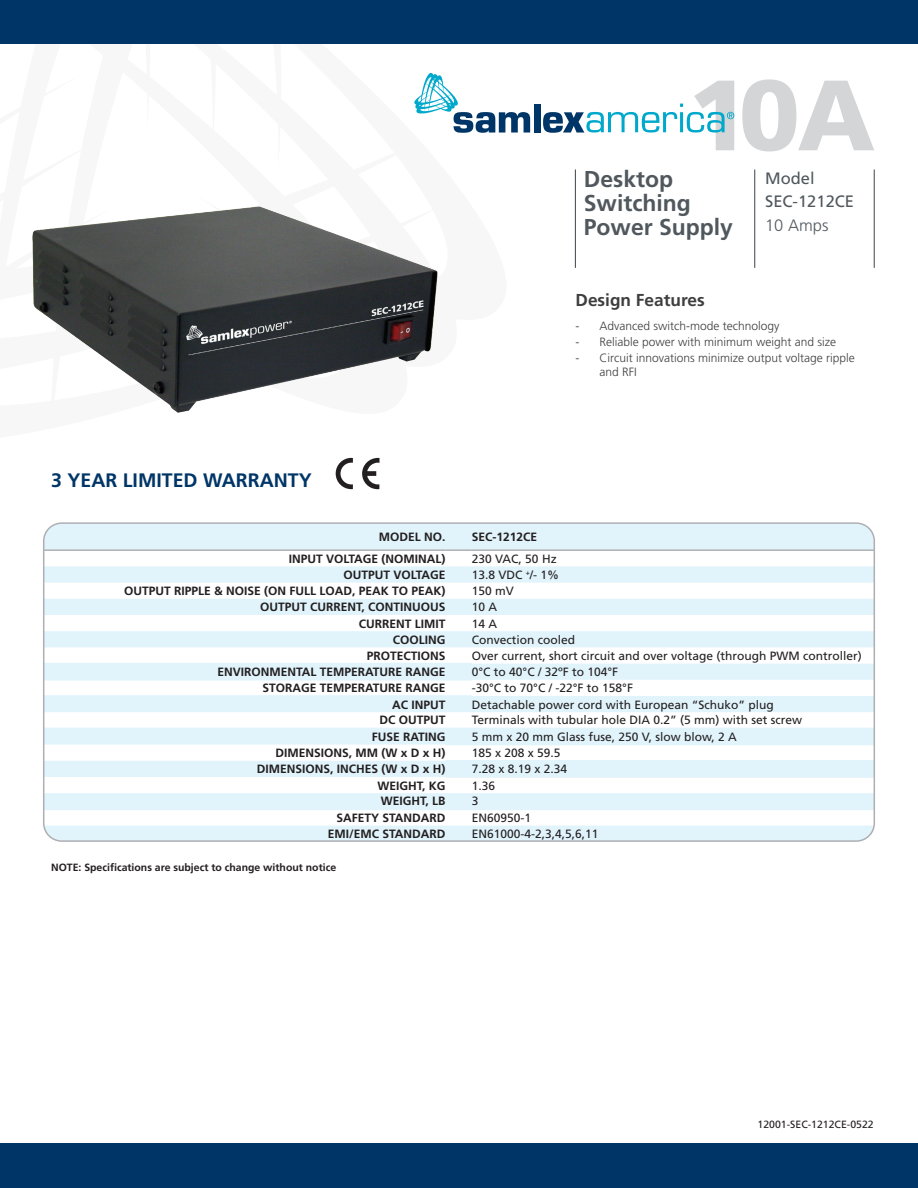
<style>
.page{position:relative;width:918px;height:1188px;background:#fff}
.page>*{position:absolute;margin:0;border:0;box-sizing:border-box;transform-origin:0 0}
.t1{font:900 99.75px "Frutiger LT Std";color:#d4d5d7}
.t2{font:700 22.95px/24px "Frutiger LT Std";color:#50585e}
.t3{font:700 19.5px "Frutiger LT Std";color:#003667}
.t4{font:700 17.25px "Frutiger LT Std";color:#3e3e3f}
.t5{font:16.5px/23.4px "Frutiger LT Std";color:#50585e}
.t6{font:300 16.5px "Frutiger LT Std";color:#50585e}
.t7{font:12px "Frutiger LT Std";color:#231f20}
.t8{font:700 12px "Frutiger LT Std";color:#231f20}
.t9{font:300 12px/13.5px "Frutiger LT Std";color:#3e3e3f}
.t10{font:700 10.5px "Frutiger LT Std";color:#231f20}
.t11{font:10.5px "Frutiger LT Std";color:#231f20}
</style>
<div class="page">
<svg style="left:46px;top:525px;width:826px;height:314px;fill:#e1f4fc"></svg>
<hr style="left:44px;top:809px;width:402px;height:1px;background:#e1f4fc">
<svg style="left:446px;top:744px;width:26px;height:1px"></svg>
<hr style="left:472px;top:744px;width:402px;height:1px;background:#e1f4fc">
<hr style="left:446px;top:760px;width:26px;height:2px;background:#e1f4fc">
<hr style="left:472px;top:760px;width:402px;height:2px;background:#e1f4fc">
<hr style="left:446px;top:776px;width:26px;height:2px;background:#e1f4fc">
<hr style="left:472px;top:776px;width:402px;height:2px;background:#e1f4fc">
<svg style="left:446px;top:809px;width:26px;height:1px"></svg>
<hr style="left:472px;top:809px;width:402px;height:1px;background:#e1f4fc">
<hr style="left:44px;top:663px;width:402px;height:1px;background:#e1f4fc">
<svg style="left:446px;top:663px;width:26px;height:1px"></svg>
<hr style="left:44px;top:679px;width:402px;height:2px;background:#e1f4fc">
<hr style="left:446px;top:679px;width:26px;height:2px;background:#e1f4fc">
<hr style="left:44px;top:695px;width:402px;height:2px;background:#e1f4fc">
<hr style="left:446px;top:695px;width:26px;height:2px;background:#e1f4fc">
<hr style="left:44px;top:728px;width:402px;height:1px;background:#e1f4fc">
<svg style="left:446px;top:728px;width:26px;height:1px"></svg>
<hr style="left:472px;top:728px;width:402px;height:1px;background:#e1f4fc">
<hr style="left:44px;top:549px;width:402px;height:2px;background:#aeafb3">
<hr style="left:446px;top:549px;width:26px;height:2px;background:#aeafb3">
<hr style="left:472px;top:549px;width:402px;height:2px;background:#aeafb3">
<div style="left:43px;top:522px;width:832px;height:320px;border:2px solid #aeafb3;border-radius:18px"></div>
<svg style="left:362px;top:458px;width:18px;height:31px"></svg>
<svg style="left:336px;top:458px;width:17px;height:31px"></svg>
<div style="left:0;top:0;width:918px;height:43px;background:#003667"></div>
<div style="left:0;top:1143px;width:918px;height:45px;background:#003667"></div>
<hr style="left:575px;top:170px;width:1px;height:98px;background:#50585e">
<hr style="left:754px;top:170px;width:1px;height:98px;background:#50585e">
<hr style="left:874px;top:170px;width:1px;height:98px;background:#50585e">
<div style="left:534px;top:104px;width:6px;height:29px;background:#003667"></div>
<svg style="left:414px;top:73px;width:116px;height:60px"></svg>
<svg style="left:543px;top:104px;width:191px;height:29px"></svg>
<img style="left:32px;top:206px;width:406px;height:207px">
<h1 class="t1" style="left:688px;top:55px;width:189px">10A</h1>
<h2 class="t2" style="left:584px;top:167px;width:91px">Desktop</h2>
<h2 class="t2" style="left:584px;top:191px;width:151px">Switching<br>Power Supply</h2>
<h3 class="t5" style="left:765px;top:167px;width:90px">Model<br>SEC-1212CE</h3>
<h3 class="t6" style="left:765px;top:216px;width:65px">10 Amps</h3>
<h3 class="t3" style="left:51px;top:468px;width:262px">3 YEAR LIMITED WARRANTY</h3>
<h3 class="t4" style="left:576px;top:289px;width:131px">Design Features</h3>
<p class="t9" style="left:576px;top:319px;width:206px">- Advanced switch-mode technology</p>
<p class="t9" style="left:576px;top:335px;width:262px">- Reliable power with minimum weight and size</p>
<p class="t9" style="left:600px;top:352px;width:257px;text-indent:-24px">- Circuit innovations minimize output voltage ripple and RFI</p>
<p class="t8" style="left:379px;top:530px;width:68px">MODEL NO.</p>
<p class="t8" style="left:472px;top:530px;width:67px">SEC-1212CE</p>
<p class="t8" style="left:289px;top:552px;width:158px">INPUT VOLTAGE (NOMINAL)</p>
<p class="t7" style="left:472px;top:552px;width:86px">230 VAC, 50 Hz</p>
<p class="t8" style="left:344px;top:568px;width:103px">OUTPUT VOLTAGE</p>
<p class="t7" style="left:472px;top:568px;width:89px">13.8 VDC <sup>+</sup>/- 1%</p>
<p class="t8" style="left:124px;top:584px;width:323px">OUTPUT RIPPLE &amp; NOISE (ON FULL LOAD, PEAK TO PEAK)</p>
<p class="t7" style="left:472px;top:584px;width:44px">150 mV</p>
<p class="t8" style="left:260px;top:600px;width:187px">OUTPUT CURRENT, CONTINUOUS</p>
<p class="t7" style="left:472px;top:600px;width:27px">10 A</p>
<p class="t8" style="left:359px;top:616px;width:88px">CURRENT LIMIT</p>
<p class="t7" style="left:472px;top:616px;width:27px">14 A</p>
<p class="t8" style="left:393px;top:633px;width:54px">COOLING</p>
<p class="t7" style="left:472px;top:633px;width:105px">Convection cooled</p>
<p class="t8" style="left:367px;top:648px;width:80px">PROTECTIONS</p>
<p class="t7" style="left:472px;top:649px;width:392px">Over current, short circuit and over voltage (through PWM controller)</p>
<p class="t8" style="left:217px;top:665px;width:230px">ENVIRONMENTAL TEMPERATURE RANGE</p>
<p class="t7" style="left:472px;top:665px;width:148px">0°C to 40°C / 32oF to 104°F</p>
<p class="t8" style="left:262px;top:681px;width:185px">STORAGE TEMPERATURE RANGE</p>
<p class="t7" style="left:472px;top:681px;width:163px">-30°C to 70°C / -22°F to 158°F</p>
<p class="t8" style="left:392px;top:698px;width:55px">AC INPUT</p>
<p class="t7" style="left:472px;top:697px;width:304px">Detachable power cord with European “Schuko” plug</p>
<p class="t8" style="left:379px;top:713px;width:68px">DC OUTPUT</p>
<p class="t7" style="left:472px;top:713px;width:332px">Terminals with tubular hole DIA 0.2” (5 mm) with set screw</p>
<p class="t8" style="left:372px;top:730px;width:75px">FUSE RATING</p>
<p class="t7" style="left:472px;top:730px;width:266px">5 mm x 20 mm Glass fuse, 250 V, slow blow, 2 A</p>
<p class="t8" style="left:275px;top:746px;width:172px">DIMENSIONS, MM (W x D x H)</p>
<p class="t7" style="left:472px;top:746px;width:90px">185 x 208 x 59.5</p>
<p class="t8" style="left:257px;top:762px;width:190px">DIMENSIONS, INCHES (W x D x H)</p>
<p class="t7" style="left:472px;top:762px;width:97px">7.28 x 8.19 x 2.34</p>
<p class="t8" style="left:377px;top:778px;width:70px">WEIGHT, KG</p>
<p class="t7" style="left:472px;top:779px;width:25px">1.36</p>
<p class="t8" style="left:381px;top:794px;width:66px">WEIGHT, LB</p>
<p class="t7" style="left:472px;top:794px;width:8px">3</p>
<p class="t8" style="left:336px;top:811px;width:111px">SAFETY STANDARD</p>
<p class="t7" style="left:472px;top:811px;width:61px">EN60950-1</p>
<p class="t8" style="left:328px;top:827px;width:119px">EMI/EMC STANDARD</p>
<p class="t7" style="left:472px;top:827px;width:128px">EN61000-4-2,3,4,5,6,11</p>
<p class="t10" style="left:51px;top:861px;width:287px">NOTE: Specifications are subject to change without notice</p>
<p class="t11" style="left:758px;top:1118px;width:118px">12001-SEC-1212CE-0522</p>
</div>
